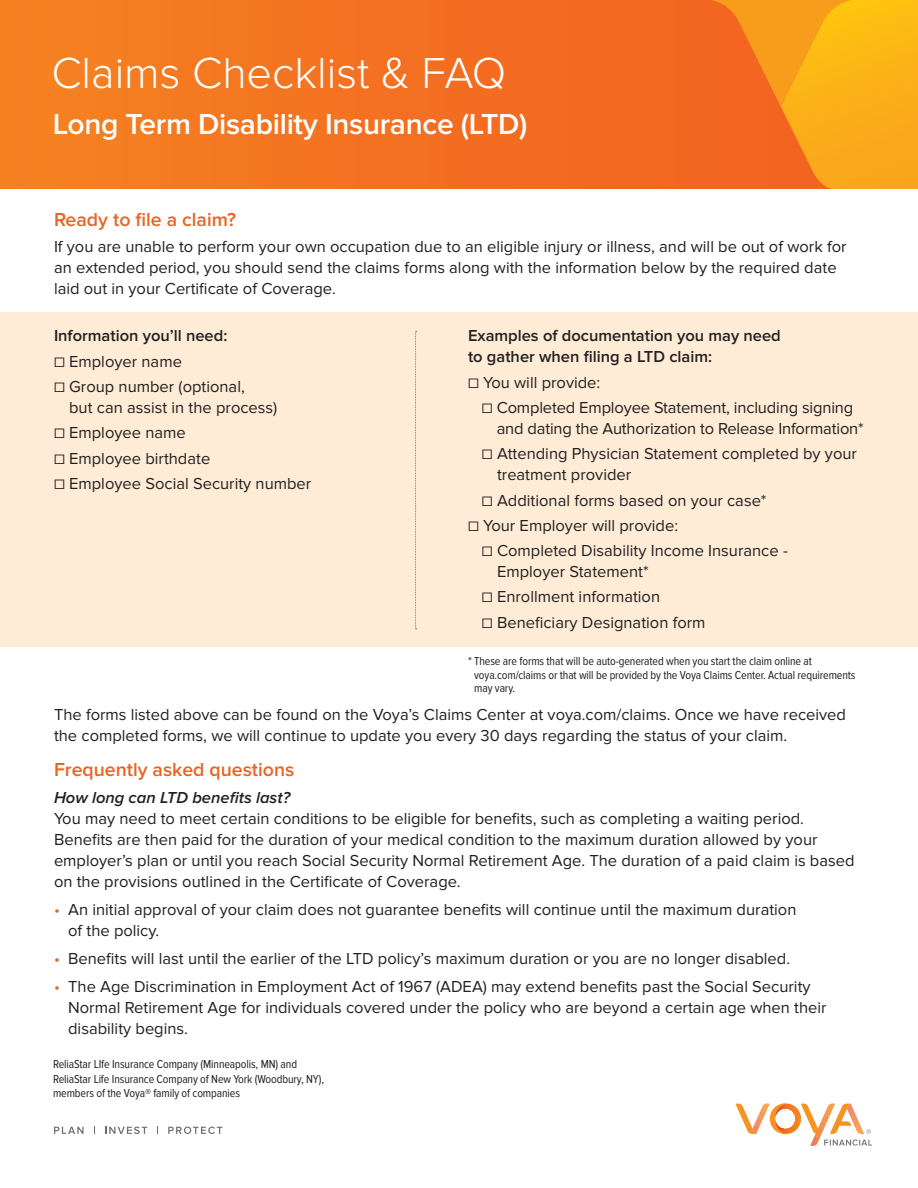
<style>
.page{position:relative;width:918px;height:1188px;background:#fff}
.page>*{position:absolute;margin:0;border:0;box-sizing:border-box;transform-origin:0 0}
.Voya___Subhead{font:300 45px "Proxima Nova";color:#fff}
.Voya___Subhead-2{font:600 30px "Proxima Nova";letter-spacing:-.01em;color:#fff}
.t1{font:600 19.5px "Proxima Nova";color:#e86424}
.t2{font:16.5px/21px "Proxima Nova";color:#231f20}
.t3{font:600 16.5px/21px "Proxima Nova";color:#231f20}
.t4{font:italic 600 16.5px "Proxima Nova";color:#231f20}
.t5{font:12px/13.5px "Proxima Nova Cond";letter-spacing:-.01em;color:#231f20}
.s1{color:#e86424}
</style>
<div class="page">
<div style="left:0;top:0;width:25px;height:189px;background:#f58121"></div>
<svg style="left:832px;top:0;width:86px;height:189px;background:#fab017"></svg>
<svg style="left:25px;top:0;width:807px;height:189px;background:#f47520"></svg>
<svg style="left:736px;top:1103px;width:136px;height:43px"></svg>
<svg style="left:54px;top:1127px;width:30px;height:7px"></svg>
<svg style="left:105px;top:1127px;width:42px;height:7px"></svg>
<svg style="left:168px;top:1127px;width:54px;height:7px"></svg>
<div style="left:0;top:312px;width:918px;height:335px;background:#feecd7"></div>
<svg style="left:415px;top:331px;width:2px;height:299px"></svg>
<p class="Voya___Subhead" style="left:51px;top:47px;width:456px">Claims Checklist &amp; FAQ</p>
<p class="Voya___Subhead-2" style="left:53px;top:107px;width:476px">Long Term Disability Insurance (LTD)</p>
<p class="t1" style="left:54px;top:209px;width:184px">Ready to file a claim?</p>
<p class="t2" style="left:54px;top:236px;width:794px">If you are unable to perform your own occupation due to an eligible injury or illness, and will be out of work for an extended period, you should send the claims forms along with the information below by the required date laid out in your Certificate of Coverage.</p>
<p class="t3" style="left:54px;top:326px;width:175px">Information you’ll need:</p>
<p class="t2" style="left:54px;top:351px;width:129px">☐ Employer name</p>
<p class="t2" style="left:69px;top:376px;width:210px;text-indent:-15px">☐ Group number (optional,<br>but can assist in the process)</p>
<p class="t2" style="left:54px;top:422px;width:133px">☐ Employee name</p>
<p class="t2" style="left:54px;top:448px;width:158px">☐ Employee birthdate</p>
<p class="t2" style="left:54px;top:473px;width:259px">☐ Employee Social Security number</p>
<p class="t3" style="left:468px;top:326px;width:314px">Examples of documentation you may need to gather when filing a LTD claim:</p>
<p class="t2" style="left:468px;top:372px;width:134px">☐ You will provide:</p>
<p class="t2" style="left:497px;top:397px;width:369px;text-indent:-15px">☐ Completed Employee Statement, including signing and dating the Authorization to Release Information*</p>
<p class="t2" style="left:497px;top:443px;width:362px;text-indent:-15px">☐ Attending Physician Statement completed by your treatment provider</p>
<p class="t2" style="left:482px;top:490px;width:286px">☐ Additional forms based on your case*</p>
<p class="t2" style="left:468px;top:515px;width:212px">☐ Your Employer will provide:</p>
<p class="t2" style="left:497px;top:540px;width:292px;text-indent:-15px">☐ Completed Disability Income Insurance -<br>Employer Statement*</p>
<p class="t2" style="left:482px;top:587px;width:180px">☐ Enrollment information</p>
<p class="t2" style="left:482px;top:612px;width:225px">☐ Beneficiary Designation form</p>
<p class="t5" style="left:474px;top:655px;width:383px;text-indent:-6px">* These are forms that will be auto-generated when you start the claim online at voya.com/claims or that will be provided by the Voya Claims Center. Actual requirements may vary.</p>
<p class="t2" style="left:54px;top:705px;width:794px">The forms listed above can be found on the Voya’s Claims Center at voya.com/claims. Once we have received the completed forms, we will continue to update you every 30 days regarding the status of your claim.</p>
<p class="t1" style="left:54px;top:758px;width:242px">Frequently asked questions</p>
<p class="t4" style="left:54px;top:789px;width:238px">How long can LTD benefits last?</p>
<p class="t2" style="left:54px;top:809px;width:802px">You may need to meet certain conditions to be eligible for benefits, such as completing a waiting period.<br>Benefits are then paid for the duration of your medical condition to the maximum duration allowed by your employer’s plan or until you reach Social Security Normal Retirement Age. The duration of a paid claim is based on the provisions outlined in the Certificate of Coverage.</p>
<p class="t2" style="left:68px;top:899px;width:730px;text-indent:-14px"><span class="s1">•</span> An initial approval of your claim does not guarantee benefits will continue until the maximum duration of the policy.</p>
<p class="t2" style="left:54px;top:948px;width:738px"><span class="s1">•</span> Benefits will last until the earlier of the LTD policy’s maximum duration or you are no longer disabled.</p>
<p class="t2" style="left:68px;top:976px;width:760px;text-indent:-14px"><span class="s1">•</span> The Age Discrimination in Employment Act of 1967 (ADEA) may extend benefits past the Social Security<br>Normal Retirement Age for individuals covered under the policy who are beyond a certain age when their disability begins.</p>
<p class="t5" style="left:53px;top:1058px;width:246px">ReliaStar LIfe Insurance Company (Minneapolis, MN) and</p>
<p class="t5" style="left:53px;top:1072px;width:273px">ReliaStar Life Insurance Company of New York (Woodbury, NY),</p>
<p class="t5" style="left:53px;top:1087px;width:188px">members of the Voya® family of companies</p>
</div>
